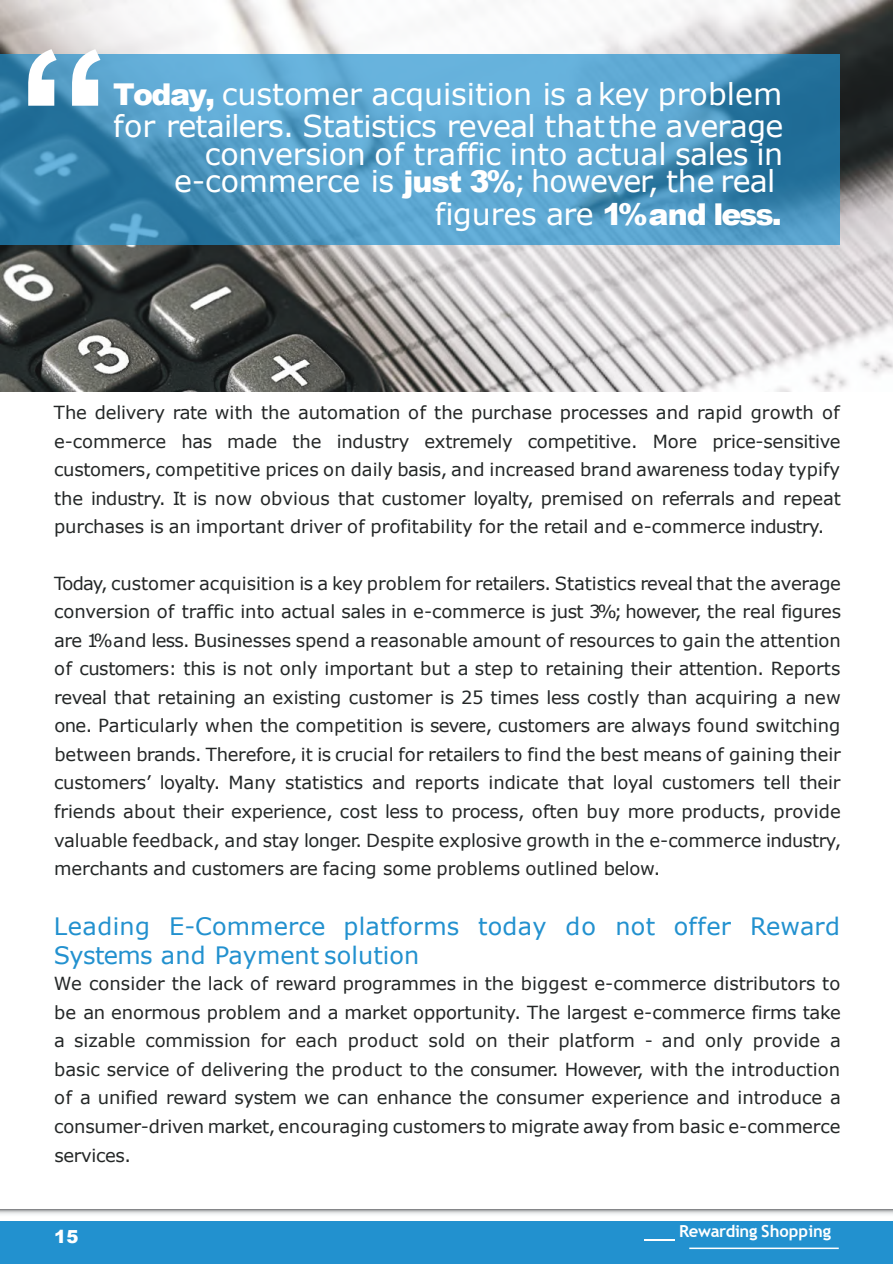
<style>
.page{position:relative;width:893px;height:1264px;background:#fff}
.page>*{position:absolute;margin:0;border:0;box-sizing:border-box;transform-origin:0 0}
.t1{font:700 190.5px "Arial";color:#fff}
.t2{font:30.15px "Verdana";letter-spacing:-.02em;color:#fff}
.t3{font:30px/27px "Verdana";letter-spacing:-.005em;color:#fff;text-align:right}
.t4{font:24px/28.7px "Verdana";letter-spacing:.005em;color:#2291cf}
.t5{font:18px/28.5px "Verdana";letter-spacing:-.005em;color:#242727;text-align:justify}
.t6{font:900 18px "Arial";color:#fff}
.t7{font:700 16.5px "Trebuchet MS";letter-spacing:-.02em;color:#fff}
.s1{font-family:"Arial";font-weight:900}
</style>
<div class="page">
<div style="left:0;top:1209px;width:892px;height:54px;background:#2291cf"></div>
<hr style="left:689px;top:1247px;width:149px;height:1px;background:#fff">
<img style="left:0;top:1209px;width:892px;height:11px">
<img style="left:0;top:0;width:892px;height:392px">
<svg style="left:0;top:54px;width:839px;height:190px;background:#4e99c2"></svg>
<hr style="left:644px;top:1238px;width:30px;height:2px;background:#fff">
<h1 class="t1" style="left:16px;top:8px;width:97px">“</h1>
<h3 class="t3" style="left:113px;top:80px;width:670px"><span class="s1">Today,</span> customer acquisition is akey problem</h3>
<h2 class="t2" style="left:113px;top:105px;width:671px">for retailers. Statistics reveal thatthe average</h2>
<h3 class="t3" style="left:174px;top:140px;width:610px">conversion of traffic into actual sales in e-commerce is <span class="s1">just 3%</span>; however, the real</h3>
<h3 class="t3" style="left:435px;top:201px;width:348px">figures are <span class="s1">1%and less.</span></h3>
<p class="t5" style="left:54px;top:398px;width:788px">The delivery rate with the automation of the purchase processes and rapid growth of e-commerce has made the industry extremely competitive. More price-sensitive customers, competitive prices on daily basis, and increased brand awareness today typify the industry. It is now obvious that customer loyalty, premised on referrals and repeat purchases is an important driver of profitability for the retail and e-commerce industry.</p>
<p class="t5" style="left:54px;top:568px;width:788px">Today, customer acquisition is a key problem for retailers. Statistics reveal that the average conversion of traffic into actual sales in e-commerce is just 3%; however, the real figures are 1%and less. Businesses spend a reasonable amount of resources to gain the attention of customers: this is not only important but a step to retaining their attention. Reports reveal that retaining an existing customer is 25 times less costly than acquiring a new one. Particularly when the competition is severe, customers are always found switching between brands. Therefore, it is crucial for retailers to find the best means of gaining their customers’ loyalty. Many statistics and reports indicate that loyal customers tell their friends about their experience, cost less to process, often buy more products, provide valuable feedback, and stay longer. Despite explosive growth in the e-commerce industry, merchants and customers are facing some problems outlined below.</p>
<h3 class="t4" style="left:54px;top:911px;width:787px">Leading E-Commerce platforms today do not offer Reward<br>Systems and Payment solution</h3>
<p class="t5" style="left:54px;top:969px;width:788px">We consider the lack of reward programmes in the biggest e-commerce distributors to be an enormous problem and a market opportunity. The largest e-commerce firms take a sizable commission for each product sold on their platform - and only provide a basic service of delivering the product to the consumer. However, with the introduction of a unified reward system we can enhance the consumer experience and introduce a consumer-driven market, encouraging customers to migrate away from basic e-commerce services.</p>
<p class="t6" style="left:54px;top:1223px;width:26px">15</p>
<p class="t7" style="left:679px;top:1220px;width:153px">Rewarding Shopping</p>
</div>
